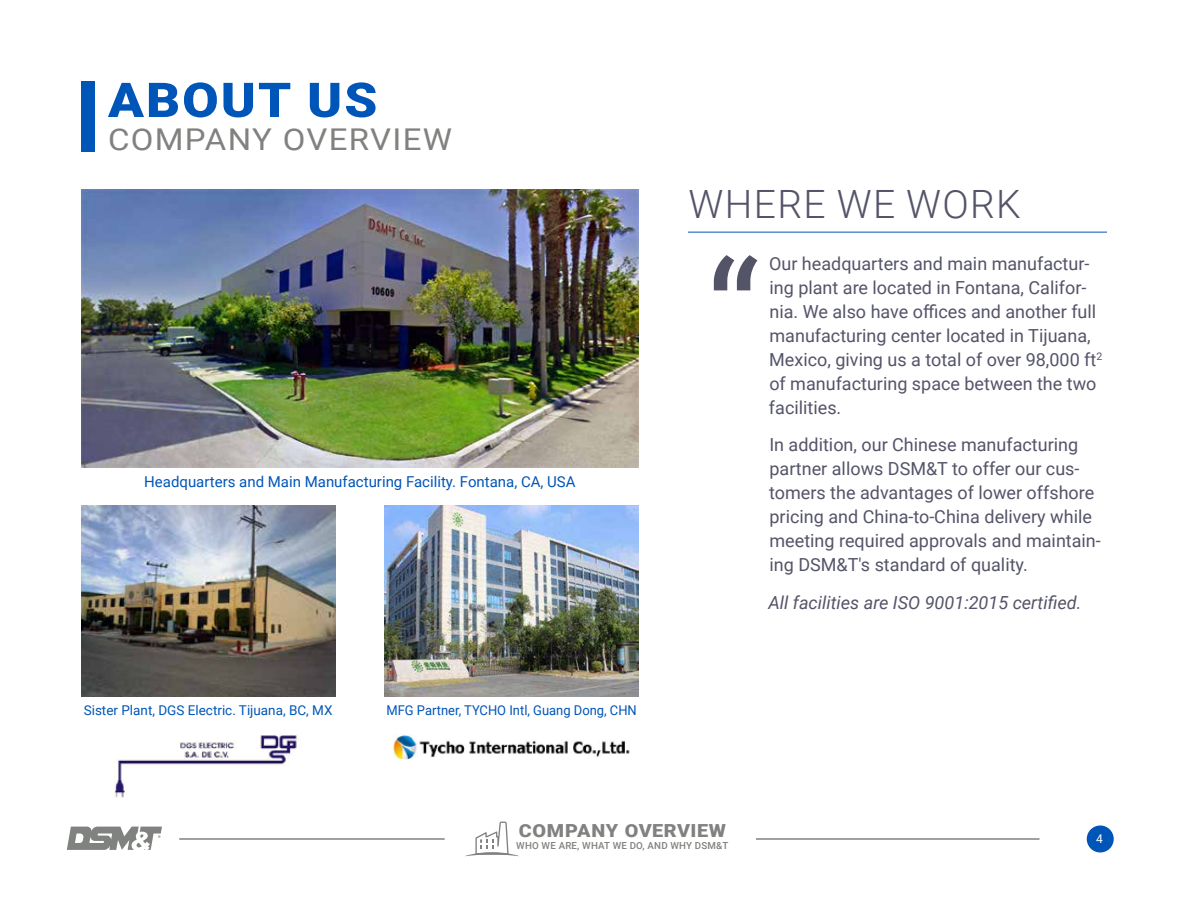
<style>
.page{position:relative;width:1188px;height:918px;background:#fff}
.page>*{position:absolute;margin:0;border:0;box-sizing:border-box;transform-origin:0 0}
.t1{font:150px "Roboto";color:#545469}
.t2{font:900 48px "Roboto";letter-spacing:.04em;color:#0055b8;scale:1.1 1}
.t3{font:300 39px "Roboto";letter-spacing:.035em;color:#545469}
.t4{font:30px "Roboto";letter-spacing:.04em;color:#80827f;scale:1.1 1}
.t5{font:18px/24px "Roboto";color:#545469}
.t6{font:italic 18px "Roboto";color:#545469}
.t7{font:900 18px "Roboto";letter-spacing:.025em;color:#80827f;scale:1.1 1}
.t8{font:15px "Roboto";color:#0055b8}
.t9{font:13.5px "Roboto";color:#0055b8}
.t10{font:13.5px "Roboto";color:#0055b8;scale:.96 1}
.t11{font:12px "Roboto";color:#fff}
.t12{font:500 9.75px "Roboto";letter-spacing:.02em;color:#80827f}
</style>
<div class="page">
<svg style="left:67px;top:827px;width:95px;height:23px"></svg>
<div style="left:1087px;top:825px;width:27px;height:27px;background:#0055b8;border-radius:50%"></div>
<hr style="left:756px;top:838px;width:284px;height:2px;background:#80827f">
<hr style="left:179px;top:838px;width:266px;height:2px;background:#80827f">
<svg style="left:465px;top:822px;width:54px;height:34px"></svg>
<div style="left:81px;top:81px;width:13px;height:70px;background:#0055b8"></div>
<img style="left:81px;top:189px;width:558px;height:279px">
<hr style="left:688px;top:232px;width:419px;height:1px;background:#0055b8">
<img style="left:81px;top:506px;width:254px;height:190px">
<img style="left:384px;top:506px;width:255px;height:190px">
<img style="left:115px;top:734px;width:184px;height:64px">
<img style="left:393px;top:735px;width:237px;height:24px">
<h2 class="t2" style="left:108px;top:66px;width:246px">ABOUT US</h2>
<h3 class="t4" style="left:108px;top:118px;width:314px">COMPANY OVERVIEW</h3>
<p class="t8" style="left:144px;top:471px;width:433px">Headquarters and Main Manufacturing Facility. Fontana, CA, USA</p>
<p class="t9" style="left:84px;top:701px;width:250px">Sister Plant, DGS Electric. Tijuana, BC, MX</p>
<p class="t10" style="left:386px;top:701px;width:262px">MFG Partner, TYCHO Intl, Guang Dong, CHN</p>
<h3 class="t3" style="left:689px;top:177px;width:334px">WHERE WE WORK</h3>
<h1 class="t1" style="left:706px;top:211px;width:55px">“</h1>
<p class="t5" style="left:769px;top:251px;width:335px">Our headquarters and main manufactur&shy;ing plant are located in Fontana, Califor&shy;nia. We also have offices and another full manufacturing center located in Tijuana, Mexico, giving us a total of over 98,000 ft<sup>2 </sup>of manufacturing space between the two facilities.</p>
<p class="t5" style="left:769px;top:432px;width:333px">In addition, our Chinese manufacturing partner allows DSM&amp;T to offer our cus&shy;tomers the advantages of lower offshore pricing and China-to-China delivery while meeting required approvals and maintain&shy;ing DSM&amp;T's standard of quality.</p>
<p class="t6" style="left:768px;top:590px;width:315px">All facilities are ISO 9001:2015 certified.</p>
<p class="t7" style="left:519px;top:818px;width:190px">COMPANY OVERVIEW</p>
<p class="t12" style="left:516px;top:839px;width:214px">WHO WE ARE, WHAT WE DO, AND WHY DSM&amp;T</p>
<p class="t11" style="left:1096px;top:831px;width:8px">4</p>
</div>
